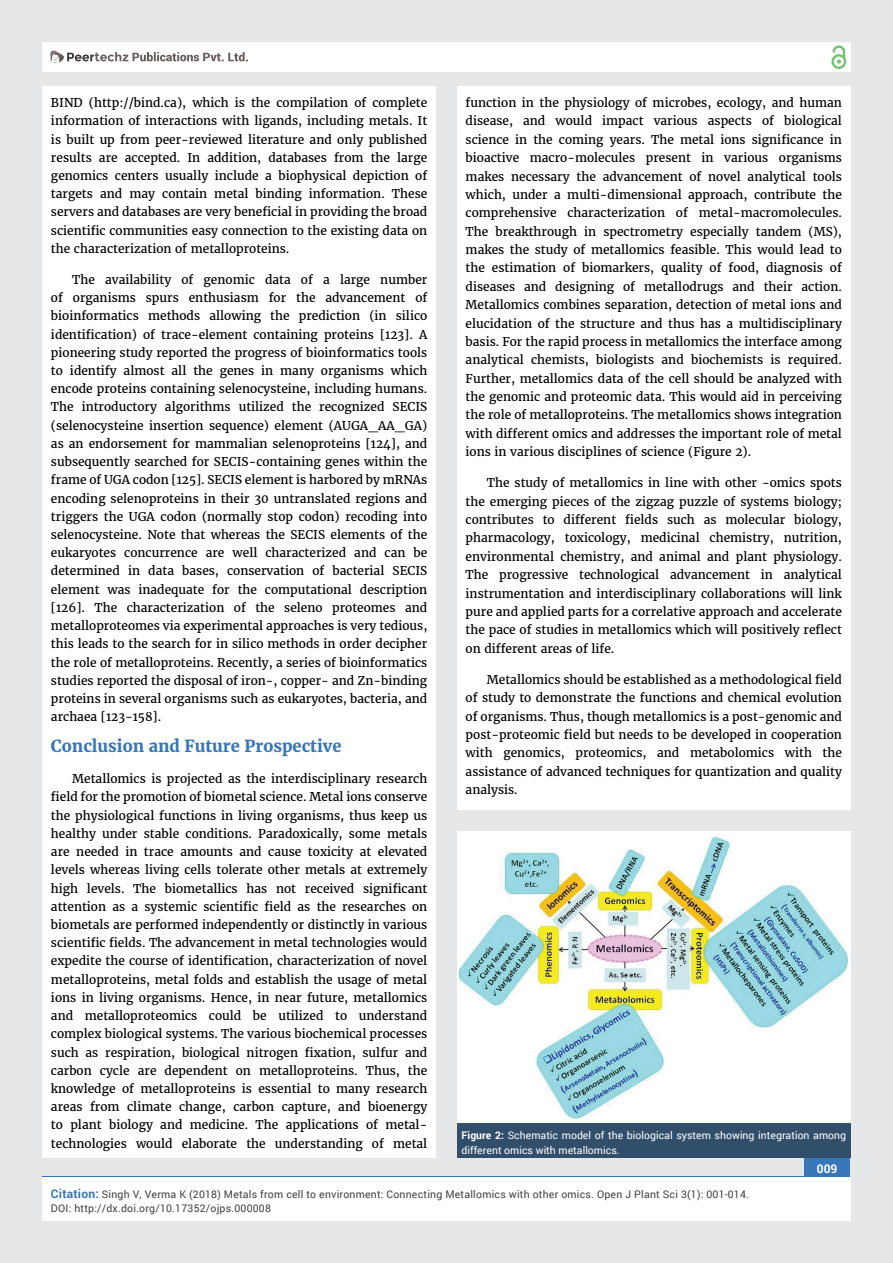
<style>
.page{position:relative;width:893px;height:1263px;background:#e6e7e8}
.page>*{position:absolute;margin:0;border:0;box-sizing:border-box;transform-origin:0 0}
.t1{font:700 16.5px "Merriweather";color:#3676b9}
.t2{font:12px/18.3px "Merriweather";color:#000;text-align:justify}
.t3{font:700 12px "Roboto";color:#fff}
.t4{font:10.5px/13.5px "Roboto";letter-spacing:.02em;color:#414042}
.t5{font:10.5px/15px "Roboto";color:#fff}
.s1{font-weight:700}
.s2{font-weight:700;font-size:12px;color:#3676b9}
</style>
<div class="page">
<div style="left:42px;top:43px;width:808px;height:29px;background:#fff"></div>
<div style="left:831px;top:54px;width:15px;height:15px;border:2px solid #74c273;border-radius:50%"></div>
<svg style="left:831px;top:45px;width:15px;height:19px"></svg>
<div style="left:804px;top:1157px;width:46px;height:43px;background:#3676b9"></div>
<svg style="left:49px;top:50px;width:199px;height:14px"></svg>
<div style="left:42px;top:1177px;width:809px;height:43px;background:#fff"></div>
<div style="left:42px;top:87px;width:394px;height:1071px;background:#fff"></div>
<div style="left:457px;top:87px;width:393px;height:723px;background:#fff"></div>
<div style="left:457px;top:831px;width:393px;height:292px;background:#fff"></div>
<div style="left:457px;top:1123px;width:393px;height:35px;background:#314e6b"></div>
<img style="left:459px;top:836px;width:389px;height:283px">
<p class="t2" style="left:51px;top:94px;width:378px">BIND (http://bind.ca), which is the compilation of complete information of interactions with ligands, including metals. It is built up from peer-reviewed literature and only published results are accepted. In addition, databases from the large genomics centers usually include a biophysical depiction of targets and may contain metal binding information. These servers and databases are very beneficial in providing the broad scientific communities easy connection to the existing data on the characterization of metalloproteins.</p>
<p class="t2" style="left:51px;top:270px;width:378px;text-indent:21px">The availability of genomic data of a large number of organisms spurs enthusiasm for the advancement of bioinformatics methods allowing the prediction (in silico identification) of trace-element containing proteins [123]. A pioneering study reported the progress of bioinformatics tools to identify almost all the genes in many organisms which encode proteins containing selenocysteine, including humans.<br>The introductory algorithms utilized the recognized SECIS (selenocysteine insertion sequence) element (AUGA_AA_GA) as an endorsement for mammalian selenoproteins [124], and subsequently searched for SECIS-containing genes within the frame of UGA codon [125]. SECIS element is harbored by mRNAs encoding selenoproteins in their 30 untranslated regions and triggers the UGA codon (normally stop codon) recoding into selenocysteine. Note that whereas the SECIS elements of the eukaryotes concurrence are well characterized and can be determined in data bases, conservation of bacterial SECIS element was inadequate for the computational description [126]. The characterization of the seleno proteomes and metalloproteomes via experimental approaches is very tedious, this leads to the search for in silico methods in order decipher the role of metalloproteins. Recently, a series of bioinformatics studies reported the disposal of iron-, copper- and Zn-binding proteins in several organisms such as eukaryotes, bacteria, and archaea [123-158].</p>
<h1 class="t1" style="left:51px;top:736px;width:292px">Conclusion and Future Prospective</h1>
<p class="t2" style="left:51px;top:770px;width:378px;text-indent:21px">Metallomics is projected as the interdisciplinary research field for the promotion of biometal science. Metal ions conserve the physiological functions in living organisms, thus keep us healthy under stable conditions. Paradoxically, some metals are needed in trace amounts and cause toxicity at elevated levels whereas living cells tolerate other metals at extremely high levels. The biometallics has not received significant attention as a systemic scientific field as the researches on biometals are performed independently or distinctly in various scientific fields. The advancement in metal technologies would expedite the course of identification, characterization of novel metalloproteins, metal folds and establish the usage of metal ions in living organisms. Hence, in near future, metallomics and metalloproteomics could be utilized to understand complex biological systems. The various biochemical processes such as respiration, biological nitrogen fixation, sulfur and carbon cycle are dependent on metalloproteins. Thus, the knowledge of metalloproteins is essential to many research areas from climate change, carbon capture, and bioenergy to plant biology and medicine. The applications of metal&shy;technologies would elaborate the understanding of metal</p>
<p class="t2" style="left:466px;top:94px;width:378px">function in the physiology of microbes, ecology, and human disease, and would impact various aspects of biological science in the coming years. The metal ions significance in bioactive macro-molecules present in various organisms makes necessary the advancement of novel analytical tools which, under a multi-dimensional approach, contribute the comprehensive characterization of metal-macromolecules.<br>The breakthrough in spectrometry especially tandem (MS), makes the study of metallomics feasible. This would lead to the estimation of biomarkers, quality of food, diagnosis of diseases and designing of metallodrugs and their action.<br>Metallomics combines separation, detection of metal ions and elucidation of the structure and thus has a multidisciplinary basis. For the rapid process in metallomics the interface among analytical chemists, biologists and biochemists is required.<br>Further, metallomics data of the cell should be analyzed with the genomic and proteomic data. This would aid in perceiving the role of metalloproteins. The metallomics shows integration with different omics and addresses the important role of metal ions in various disciplines of science (Figure 2).</p>
<p class="t2" style="left:466px;top:474px;width:378px;text-indent:21px">The study of metallomics in line with other -omics spots the emerging pieces of the zigzag puzzle of systems biology; contributes to different fields such as molecular biology, pharmacology, toxicology, medicinal chemistry, nutrition, environmental chemistry, and animal and plant physiology.<br>The progressive technological advancement in analytical instrumentation and interdisciplinary collaborations will link pure and applied parts for a correlative approach and accelerate the pace of studies in metallomics which will positively reflect on different areas of life.</p>
<p class="t2" style="left:466px;top:670px;width:378px;text-indent:21px">Metallomics should be established as a methodological field of study to demonstrate the functions and chemical evolution of organisms. Thus, though metallomics is a post-genomic and post-proteomic field but needs to be developed in cooperation with genomics, proteomics, and metabolomics with the assistance of advanced techniques for quantization and quality analysis.</p>
<p class="t5" style="left:461px;top:1127px;width:386px"><span class="s1">Figure 2:</span> Schematic model of the biological system showing integration among different omics with metallomics.</p>
<p class="t3" style="left:817px;top:1161px;width:22px">009</p>
<p class="t4" style="left:51px;top:1188px;width:699px"><span class="s2">Citation:</span> Singh V, Verma K (2018) Metals from cell to environment: Connecting Metallomics with other omics. Open J Plant Sci 3(1): 001-014.<br>DOI: http://dx.doi.org/10.17352/ojps.000008</p>
</div>
